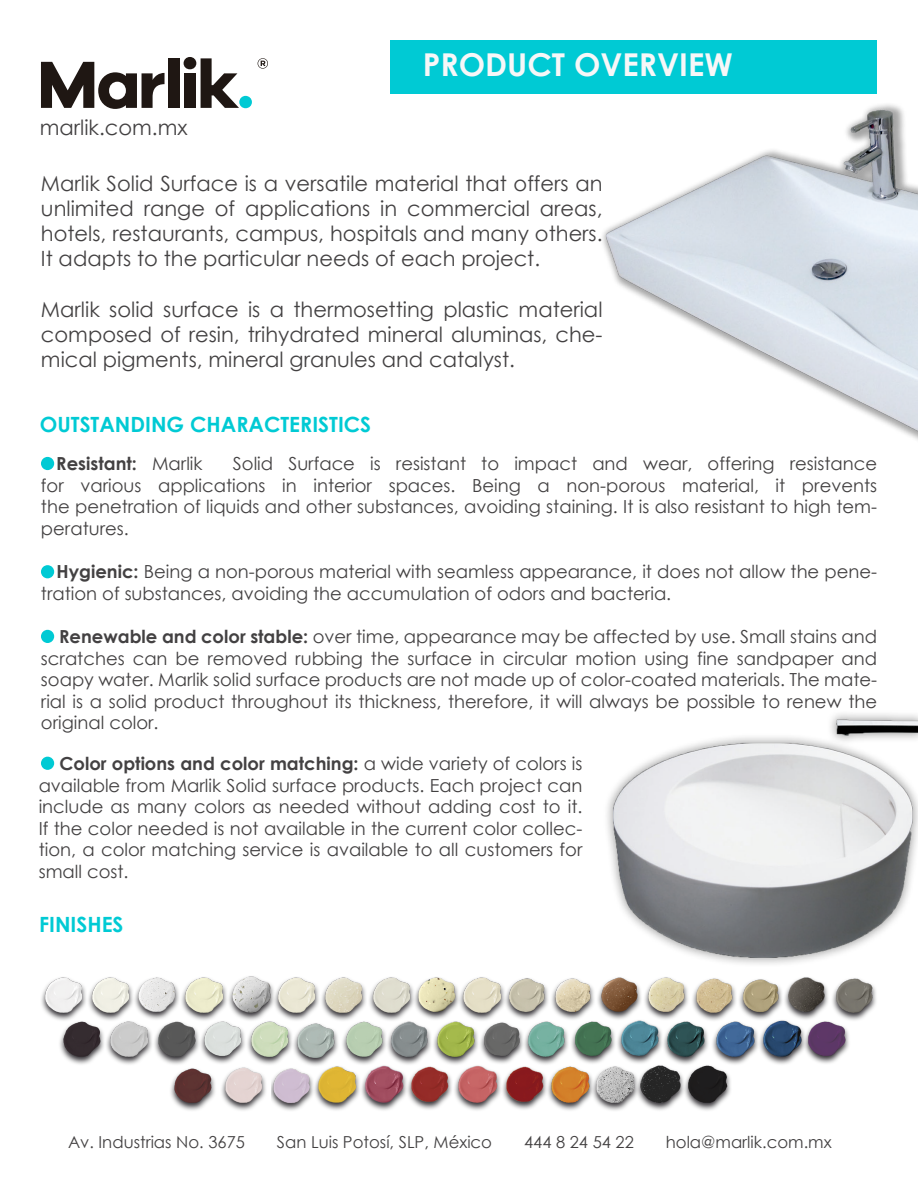
<style>
.page{position:relative;width:918px;height:1188px;background:#fff}
.page>*{position:absolute;margin:0;border:0;box-sizing:border-box;transform-origin:0 0}
.t1{font:700 31.5px "Century Gothic";color:#f7f7f8}
.t2{font:21px/25.2px "Century Gothic";color:#434142;text-align:justify}
.t3{font:700 21px "Century Gothic";color:#00cad4}
.t4{font:18px/21.6px "Century Gothic";color:#434142;text-align:justify}
.t5{font:700 18px "Century Gothic";color:#434142}
.t6{font:16.5px "Century Gothic";color:#434142}
.s1{font-weight:400}
.s2{font-weight:700}
</style>
<div class="page">
<img style="left:41px;top:977px;width:45px;height:43px">
<img style="left:461px;top:977px;width:42px;height:43px">
<img style="left:369px;top:977px;width:44px;height:43px">
<img style="left:277px;top:977px;width:42px;height:43px">
<img style="left:136px;top:977px;width:90px;height:42px">
<img style="left:88px;top:977px;width:48px;height:42px">
<img style="left:226px;top:976px;width:51px;height:43px">
<img style="left:321px;top:977px;width:45px;height:43px">
<img style="left:413px;top:977px;width:48px;height:43px">
<img style="left:503px;top:978px;width:45px;height:42px">
<img style="left:551px;top:978px;width:43px;height:41px">
<img style="left:598px;top:1001px;width:90px;height:18px">
<img style="left:692px;top:1001px;width:90px;height:18px">
<img style="left:784px;top:1001px;width:92px;height:20px">
<img style="left:58px;top:1019px;width:47px;height:46px">
<img style="left:105px;top:1019px;width:94px;height:46px">
<img style="left:199px;top:1019px;width:46px;height:45px">
<img style="left:245px;top:1019px;width:49px;height:46px">
<img style="left:292px;top:1020px;width:93px;height:44px">
<img style="left:434px;top:1021px;width:44px;height:43px">
<img style="left:480px;top:1020px;width:43px;height:44px">
<img style="left:523px;top:1021px;width:45px;height:43px">
<img style="left:385px;top:1019px;width:49px;height:45px">
<img style="left:570px;top:1019px;width:45px;height:45px">
<img style="left:617px;top:1019px;width:45px;height:44px">
<img style="left:662px;top:1019px;width:95px;height:46px">
<img style="left:757px;top:1019px;width:45px;height:45px">
<img style="left:802px;top:1019px;width:49px;height:45px">
<img style="left:315px;top:1064px;width:44px;height:46px">
<img style="left:455px;top:1064px;width:45px;height:47px">
<img style="left:549px;top:1066px;width:42px;height:45px">
<img style="left:591px;top:1066px;width:44px;height:45px">
<img style="left:170px;top:1068px;width:45px;height:43px">
<img style="left:221px;top:1067px;width:45px;height:44px">
<img style="left:635px;top:1063px;width:51px;height:47px">
<img style="left:682px;top:1064px;width:52px;height:47px">
<img style="left:359px;top:1064px;width:47px;height:46px">
<img style="left:406px;top:1064px;width:49px;height:46px">
<img style="left:500px;top:1064px;width:49px;height:46px">
<img style="left:272px;top:1064px;width:43px;height:47px">
<img style="left:580px;top:713px;width:338px;height:288px">
<svg style="left:41px;top:62px;width:124px;height:47px"></svg>
<div style="left:168px;top:58px;width:11px;height:50px;background:#1f1713"></div>
<div style="left:184px;top:57px;width:12px;height:12px;background:#1f1713;border-radius:50%"></div>
<div style="left:184px;top:73px;width:11px;height:35px;background:#1f1713"></div>
<svg style="left:201px;top:58px;width:38px;height:50px"></svg>
<div style="left:239px;top:96px;width:13px;height:12px;background:#00cad4;border-radius:50%"></div>
<svg style="left:258px;top:58px;width:10px;height:11px"></svg>
<div style="left:391px;top:41px;width:486px;height:53px;background:#00cad4"></div>
<img style="left:602px;top:104px;width:316px;height:336px">
<div style="left:41px;top:457px;width:13px;height:13px;background:#00cad4;border-radius:50%"></div>
<div style="left:41px;top:565px;width:13px;height:13px;background:#00cad4;border-radius:50%"></div>
<div style="left:41px;top:630px;width:13px;height:13px;background:#00cad4;border-radius:50%"></div>
<div style="left:41px;top:757px;width:13px;height:13px;background:#00cad4;border-radius:50%"></div>
<p class="t2" style="left:40px;top:114px;width:149px">marlik.com.mx</p>
<h1 class="t1" style="left:423px;top:41px;width:311px">PRODUCT OVERVIEW</h1>
<p class="t2" style="left:41px;top:170px;width:563px">Marlik Solid Surface is a versatile material that offers an unlimited range of applications in commercial areas, hotels, restaurants, campus, hospitals and many others.<br>It adapts to the particular needs of each project.</p>
<p class="t2" style="left:41px;top:296px;width:563px">Marlik solid surface is a thermosetting plastic material composed of resin, trihydrated mineral aluminas, che&shy;mical pigments, mineral granules and catalyst.</p>
<p class="t3" style="left:40px;top:408px;width:333px">OUTSTANDING CHARACTERISTICS</p>
<p class="t5" style="left:56px;top:450px;width:148px">Resistant: <span class="s1">Marlik</span></p>
<p class="t4" style="left:41px;top:453px;width:838px;text-indent:192px">Solid Surface is resistant to impact and wear, offering resistance for various applications in interior spaces. Being a non-porous material, it prevents the penetration of liquids and other substances, avoiding staining. It is also resistant to high tem&shy;peratures.</p>
<p class="t4" style="left:41px;top:561px;width:838px;text-indent:16px"><span class="s2">Hygienic:</span> Being a non-porous material with seamless appearance, it does not allow the pene&shy;tration of substances, avoiding the accumulation of odors and bacteria.</p>
<p class="t4" style="left:41px;top:625px;width:838px;text-indent:18px"><span class="s2">Renewable and color stable:</span> over time, appearance may be affected by use. Small stains and scratches can be removed rubbing the surface in circular motion using fine sandpaper and soapy water. Marlik solid surface products are not made up of color-coated materials. The mate&shy;rial is a solid product throughout its thickness, therefore, it will always be possible to renew the original color.</p>
<p class="t4" style="left:39px;top:752px;width:545px;text-indent:21px"><span class="s2">Color options and color matching:</span> a wide variety of colors is available from Marlik Solid surface products. Each project can include as many colors as needed without adding cost to it.<br>If the color needed is not available in the current color collec&shy;tion, a color matching service is available to all customers for small cost.</p>
<p class="t3" style="left:39px;top:909px;width:86px">FINISHES</p>
<p class="t6" style="left:68px;top:1130px;width:178px">Av. Industrias No. 3675</p>
<p class="t6" style="left:277px;top:1130px;width:217px">San Luis Potosí, SLP, México</p>
<p class="t6" style="left:524px;top:1130px;width:111px">444 8 24 54 22</p>
<p class="t6" style="left:666px;top:1130px;width:167px">hola@marlik.com.mx</p>
</div>
